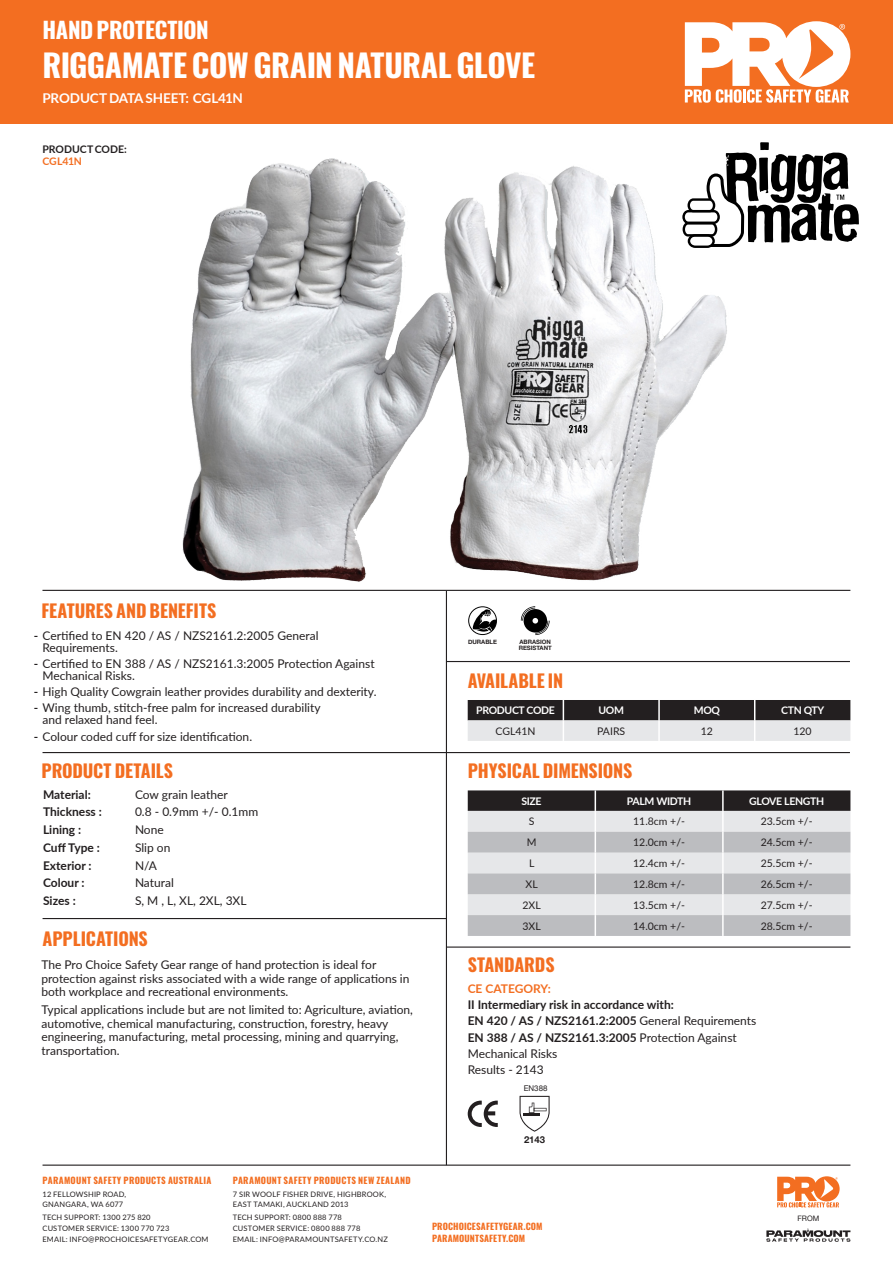
<style>
.page{position:relative;width:893px;height:1263px;background:#fff}
.page>*{position:absolute;margin:0;border:0;box-sizing:border-box;transform-origin:0 0}
.t1{font:700 31.5px "Oswald";letter-spacing:-.015em;color:#fff}
.t2{font:700 22.5px "Oswald";letter-spacing:-.015em;color:#fff}
.t3{font:700 18px "Oswald";letter-spacing:-.005em;color:#f36e21}
.t4{font:700 13.5px "Lato";letter-spacing:-.015em;color:#fff}
.t5{font:12px/13.5px "Lato";color:#231f20}
.t6{font:700 12px "Lato";color:#231f20}
.t7{font:700 12px "Lato";color:#f36e21}
.t8{font:10.5px "Lato";color:#231f20}
.t9{font:700 10.5px "Lato";letter-spacing:-.03em;color:#fff}
.t10{font:700 10.5px/11.7px "Lato";letter-spacing:-.005em;color:#231f20}
.t11{font:700 9.45px "Helvetica Neue";color:#231f20}
.t12{font:700 9px "Oswald";letter-spacing:.025em;color:#f36e21}
.t13{font:7.95px "Helvetica Neue";color:#231f20}
.t14{font:7.5px/10.8px "Lato";letter-spacing:.025em;color:#231f20}
.t15{font:7.5px "Helvetica Neue";color:#231f20}
.t16{font:700 6px/6px "Helvetica Neue";color:#231f20}
.s1{color:#f36e21}
.s2{font-weight:700}
.s3{font-weight:400}
</style>
<div class="page">
<div style="left:0;top:0;width:893px;height:124px;background:#f36e21"></div>
<svg style="left:685px;top:21px;width:165px;height:82px"></svg>
<hr style="left:42px;top:590px;width:808px;height:1px;background:#231f20">
<hr style="left:446px;top:591px;width:1px;height:574px;background:#231f20">
<img style="left:183px;top:159px;width:544px;height:423px">
<hr style="left:43px;top:752px;width:403px;height:1px;background:#231f20">
<hr style="left:446px;top:661px;width:404px;height:1px;background:#231f20">
<hr style="left:446px;top:752px;width:404px;height:1px;background:#231f20">
<svg style="left:468px;top:790px;width:382px;height:146px;background:#b9b9bb"></svg>
<hr style="left:722px;top:852px;width:2px;height:21px;background:#fff">
<hr style="left:722px;top:894px;width:2px;height:21px;background:#fff">
<hr style="left:446px;top:946px;width:404px;height:2px;background:#231f20">
<svg style="left:520px;top:1096px;width:30px;height:36px"></svg>
<svg style="left:468px;top:1100px;width:30px;height:27px"></svg>
<hr style="left:43px;top:1164px;width:807px;height:2px;background:#231f20">
<svg style="left:777px;top:1176px;width:63px;height:31px"></svg>
<svg style="left:766px;top:1228px;width:84px;height:14px"></svg>
<svg style="left:468px;top:700px;width:382px;height:41px;background:#878687"></svg>
<svg style="left:468px;top:606px;width:29px;height:29px"></svg>
<svg style="left:521px;top:606px;width:29px;height:29px"></svg>
<hr style="left:43px;top:918px;width:403px;height:1px;background:#231f20">
<svg style="left:682px;top:142px;width:177px;height:106px"></svg>
<p class="t2" style="left:43px;top:19px;width:168px">HAND PROTECTION</p>
<p class="t1" style="left:43px;top:48px;width:494px">RIGGAMATE COW GRAIN NATURAL GLOVE</p>
<p class="t4" style="left:43px;top:88px;width:202px">PRODUCT DATA SHEET: CGL41N</p>
<p class="t10" style="left:43px;top:143px;width:86px">PRODUCT CODE:<br><span class="s1">CGL41N</span></p>
<p class="t3" style="left:41px;top:601px;width:177px">FEATURES AND BENEFITS</p>
<p class="t5" style="left:42px;top:629px;width:278px;line-height:12px;text-indent:-9px"><span class="s2">-</span> Certified to EN 420 / AS / NZS2161.2:2005 General<br>Requirements.</p>
<p class="t5" style="left:42px;top:657px;width:334px;line-height:12px;text-indent:-9px"><span class="s2">-</span> Certified to EN 388 / AS / NZS2161.3:2005 Protection Against<br>Mechanical Risks.</p>
<p class="t5" style="left:34px;top:684px;width:344px"><span class="s2">-</span> High Quality Cowgrain leather provides durability and dexterity.</p>
<p class="t5" style="left:42px;top:701px;width:280px;line-height:12px;text-indent:-9px"><span class="s2">-</span> Wing thumb, stitch-free palm for increased durability and relaxed hand feel.</p>
<p class="t5" style="left:34px;top:729px;width:220px"><span class="s2">-</span> Colour coded cuff for size identification.</p>
<p class="t16" style="left:468px;top:639px;width:31px">DURABLE</p>
<p class="t16" style="left:519px;top:639px;width:35px">ABRASION<br>RESISTANT</p>
<p class="t3" style="left:468px;top:671px;width:97px">AVAILABLE IN</p>
<p class="t9" style="left:476px;top:703px;width:80px">PRODUCT CODE</p>
<p class="t9" style="left:598px;top:703px;width:27px">UOM</p>
<p class="t9" style="left:694px;top:703px;width:28px">MOQ</p>
<p class="t9" style="left:781px;top:703px;width:45px">CTN QTY</p>
<p class="t8" style="left:495px;top:723px;width:42px">CGL41N</p>
<p class="t8" style="left:597px;top:723px;width:30px">PAIRS</p>
<p class="t8" style="left:701px;top:723px;width:14px">12</p>
<p class="t8" style="left:793px;top:723px;width:20px">120</p>
<p class="t3" style="left:41px;top:761px;width:133px">PRODUCT DETAILS</p>
<p class="t3" style="left:468px;top:761px;width:166px">PHYSICAL DIMENSIONS</p>
<p class="t6" style="left:43px;top:785px;width:49px">Material:</p>
<p class="t6" style="left:43px;top:803px;width:60px">Thickness :</p>
<p class="t6" style="left:43px;top:821px;width:40px">Lining :</p>
<p class="t6" style="left:43px;top:839px;width:58px">Cuff Type :</p>
<p class="t6" style="left:43px;top:856px;width:50px">Exterior :</p>
<p class="t6" style="left:43px;top:874px;width:43px">Colour :</p>
<p class="t6" style="left:43px;top:892px;width:34px">Sizes :</p>
<p class="t5" style="left:135px;top:787px;width:94px">Cow grain leather</p>
<p class="t5" style="left:135px;top:805px;width:125px">0.8 - 0.9mm +/- 0.1mm</p>
<p class="t5" style="left:135px;top:822px;width:30px">None</p>
<p class="t5" style="left:135px;top:840px;width:37px">Slip on</p>
<p class="t5" style="left:135px;top:858px;width:24px">N/A</p>
<p class="t5" style="left:135px;top:876px;width:40px">Natural</p>
<p class="t5" style="left:135px;top:893px;width:113px">S, M , L, XL, 2XL, 3XL</p>
<p class="t3" style="left:43px;top:930px;width:107px">APPLICATIONS</p>
<p class="t5" style="left:41px;top:958px;width:370px">The Pro Choice Safety Gear range of hand protection is ideal for protection against risks associated with a wide range of applications in both workplace and recreational environments.</p>
<p class="t5" style="left:41px;top:1002px;width:373px">Typical applications include but are not limited to: Agriculture, aviation, automotive, chemical manufacturing, construction, forestry, heavy engineering, manufacturing, metal processing, mining and quarrying, transportation.</p>
<p class="t9" style="left:521px;top:793px;width:22px">SIZE</p>
<p class="t9" style="left:627px;top:793px;width:66px">PALM WIDTH</p>
<p class="t9" style="left:749px;top:793px;width:77px">GLOVE LENGTH</p>
<p class="t8" style="left:529px;top:814px;width:7px">S</p>
<p class="t8" style="left:633px;top:814px;width:53px">11.8cm +/-</p>
<p class="t8" style="left:761px;top:814px;width:53px">23.5cm +/-</p>
<p class="t8" style="left:527px;top:835px;width:11px">M</p>
<p class="t8" style="left:633px;top:835px;width:53px">12.0cm +/-</p>
<p class="t8" style="left:761px;top:835px;width:53px">24.5cm +/-</p>
<p class="t8" style="left:529px;top:856px;width:7px">L</p>
<p class="t8" style="left:633px;top:856px;width:53px">12.4cm +/-</p>
<p class="t8" style="left:761px;top:856px;width:53px">25.5cm +/-</p>
<p class="t8" style="left:526px;top:876px;width:14px">XL</p>
<p class="t8" style="left:633px;top:876px;width:53px">12.8cm +/-</p>
<p class="t8" style="left:761px;top:876px;width:53px">26.5cm +/-</p>
<p class="t8" style="left:523px;top:897px;width:20px">2XL</p>
<p class="t8" style="left:633px;top:897px;width:53px">13.5cm +/-</p>
<p class="t8" style="left:761px;top:897px;width:53px">27.5cm +/-</p>
<p class="t8" style="left:523px;top:918px;width:20px">3XL</p>
<p class="t8" style="left:633px;top:918px;width:53px">14.0cm +/-</p>
<p class="t8" style="left:761px;top:918px;width:53px">28.5cm +/-</p>
<p class="t3" style="left:468px;top:956px;width:88px">STANDARDS</p>
<p class="t7" style="left:468px;top:980px;width:85px">CE CATEGORY:</p>
<p class="t6" style="left:468px;top:996px;width:208px">II Intermediary risk in accordance with:</p>
<p class="t6" style="left:468px;top:1012px;width:290px">EN 420 / AS / NZS2161.2:2005 <span class="s3">General Requirements</span></p>
<p class="t6" style="left:468px;top:1028px;width:271px">EN 388 / AS / NZS2161.3:2005 <span class="s3">Protection Against</span></p>
<p class="t5" style="left:468px;top:1046px;width:91px">Mechanical Risks</p>
<p class="t5" style="left:468px;top:1062px;width:78px">Results - 2143</p>
<p class="t13" style="left:524px;top:1082px;width:25px">EN388</p>
<p class="t11" style="left:524px;top:1132px;width:23px">2143</p>
<p class="t12" style="left:43px;top:1175px;width:171px">PARAMOUNT SAFETY PRODUCTS AUSTRALIA</p>
<p class="t14" style="left:43px;top:1188px;width:85px">12 FELLOWSHIP ROAD,<br>GNANGARA, WA 6077</p>
<p class="t14" style="left:43px;top:1212px;width:168px">TECH SUPPORT: 1300 275 820<br>CUSTOMER SERVICE: 1300 770 723<br>EMAIL: INFO@PROCHOICESAFETYGEAR.COM</p>
<p class="t12" style="left:233px;top:1175px;width:179px">PARAMOUNT SAFETY PRODUCTS NEW ZEALAND</p>
<p class="t14" style="left:233px;top:1188px;width:155px">7 SIR WOOLF FISHER DRIVE, HIGHBROOK,<br>EAST TAMAKI, AUCKLAND 2013</p>
<p class="t14" style="left:233px;top:1212px;width:157px">TECH SUPPORT: 0800 888 778<br>CUSTOMER SERVICE: 0800 888 778<br>EMAIL: INFO@PARAMOUNTSAFETY.CO.NZ</p>
<p class="t12" style="left:432px;top:1222px;width:112px">PROCHOICESAFETYGEAR.COM</p>
<p class="t12" style="left:432px;top:1233px;width:95px">PARAMOUNTSAFETY.COM</p>
<p class="t15" style="left:797px;top:1212px;width:24px">FROM</p>
</div>
